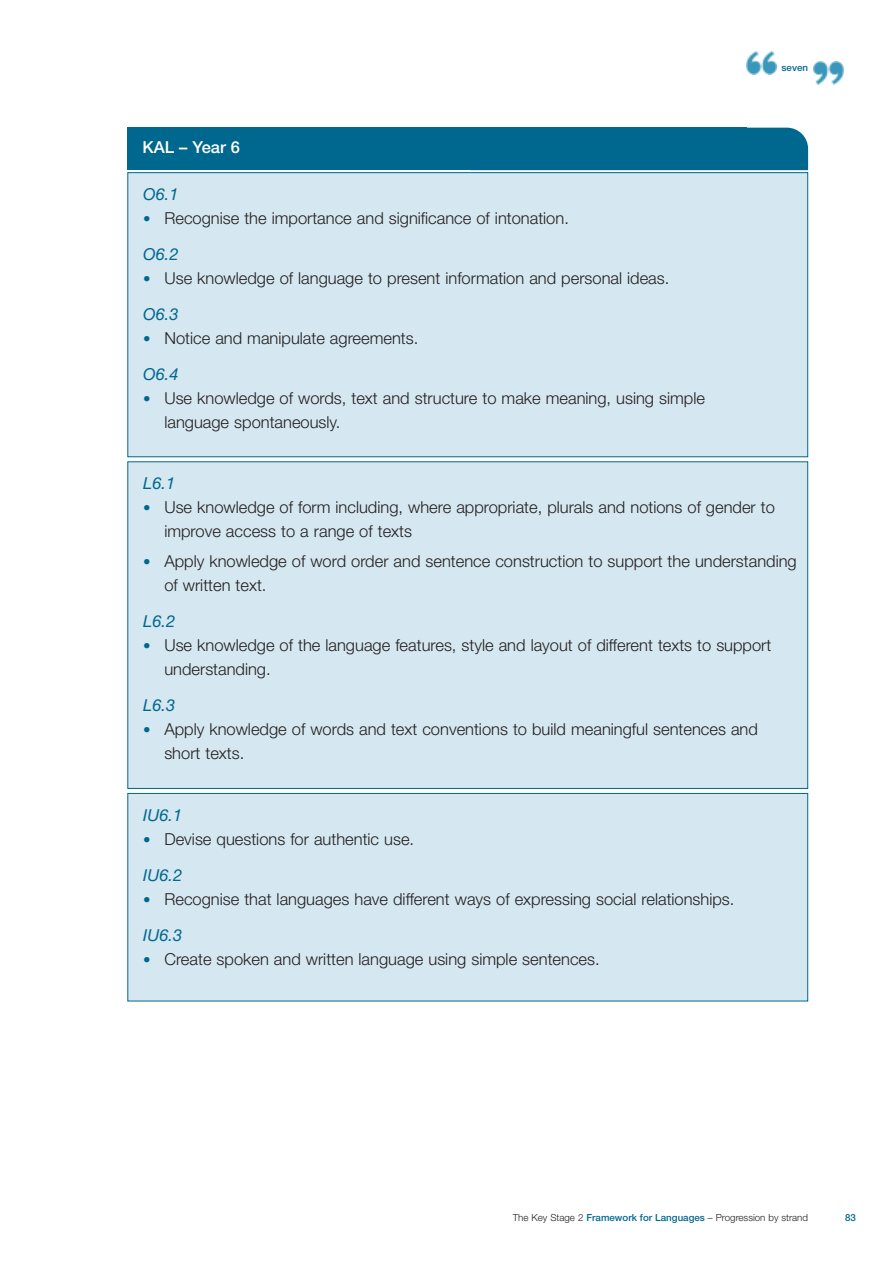
<style>
.page{position:relative;width:893px;height:1263px;background:#fff}
.page>*{position:absolute;margin:0;border:0;box-sizing:border-box;transform-origin:0 0}
.t1{font:300 16.5px/36px "Helvetica Neue";color:#231f1f}
.t2{font:italic 16.5px "Helvetica Neue";color:#00678f}
.t3{font:500 16.5px "Helvetica Neue";color:#fff}
.t4{font:300 9.75px "Helvetica Neue";color:#231f1f}
.t5{font:500 9.75px "Helvetica Neue";color:#00678f}
.s1{font-size:15px;color:#00678f}
.s2{font-weight:400;font-style:italic;color:#00678f}
.s3{font-weight:500;color:#00678f}
</style>
<div class="page">
<img style="left:746px;top:51px;width:30px;height:24px">
<img style="left:813px;top:61px;width:30px;height:24px">
<div style="left:128px;top:173px;width:679px;height:284px;background:#d5e7f0"></div>
<div style="left:128px;top:462px;width:679px;height:326px;background:#d5e7f0"></div>
<div style="left:128px;top:793px;width:679px;height:208px;background:#d5e7f0"></div>
<div style="left:127px;top:793px;width:681px;height:208px;border:1px solid #00678f"></div>
<div style="left:746px;top:128px;width:62px;height:42px;background:#00678f"></div>
<div style="left:127px;top:128px;width:619px;height:42px;background:#00678f"></div>
<p class="t3" style="left:142px;top:141px;width:99px">KAL – Year 6</p>
<p class="t2" style="left:143px;top:188px;width:37px">O6.1</p>
<p class="t1" style="left:143px;top:202px;width:427px"><span class="s1">•</span> Recognise the importance and significance of intonation.<br><span class="s2">O6.2</span></p>
<p class="t1" style="left:143px;top:262px;width:527px"><span class="s1">•</span> Use knowledge of language to present information and personal ideas.<br><span class="s2">O6.3</span></p>
<p class="t1" style="left:143px;top:321px;width:277px"><span class="s1">•</span> Notice and manipulate agreements.<br><span class="s2">O6.4</span></p>
<p class="t1" style="left:164px;top:387px;width:542px;line-height:24px;text-indent:-21px"><span class="s1">•</span> Use knowledge of words, text and structure to make meaning, using simple language spontaneously.</p>
<p class="t5" style="left:781px;top:64px;width:28px">seven</p>
<p class="t2" style="left:143px;top:477px;width:34px">L6.1</p>
<p class="t1" style="left:164px;top:497px;width:612px;line-height:24px;text-indent:-21px"><span class="s1">•</span> Use knowledge of form including, where appropriate, plurals and notions of gender to improve access to a range of texts</p>
<p class="t1" style="left:164px;top:551px;width:634px;line-height:24px;text-indent:-21px"><span class="s1">•</span> Apply knowledge of word order and sentence construction to support the understanding of written text.</p>
<p class="t2" style="left:143px;top:615px;width:34px">L6.2</p>
<p class="t1" style="left:164px;top:635px;width:608px;line-height:24px;text-indent:-21px"><span class="s1">•</span> Use knowledge of the language features, style and layout of different texts to support understanding.</p>
<p class="t2" style="left:143px;top:699px;width:34px">L6.3</p>
<p class="t1" style="left:164px;top:719px;width:595px;line-height:24px;text-indent:-21px"><span class="s1">•</span> Apply knowledge of words and text conventions to build meaningful sentences and short texts.</p>
<p class="t2" style="left:143px;top:809px;width:41px">IU6.1</p>
<p class="t1" style="left:143px;top:822px;width:272px"><span class="s1">•</span> Devise questions for authentic use.<br><span class="s2">IU6.2</span></p>
<p class="t1" style="left:143px;top:882px;width:592px"><span class="s1">•</span> Recognise that languages have different ways of expressing social relationships.<br><span class="s2">IU6.3</span></p>
<p class="t1" style="left:143px;top:942px;width:458px"><span class="s1">•</span> Create spoken and written language using simple sentences.</p>
<p class="t4" style="left:513px;top:1214px;width:297px">The Key Stage 2 <span class="s3">Framework for Languages</span> – Progression by strand</p>
<p class="t5" style="left:845px;top:1214px;width:12px">83</p>
</div>
